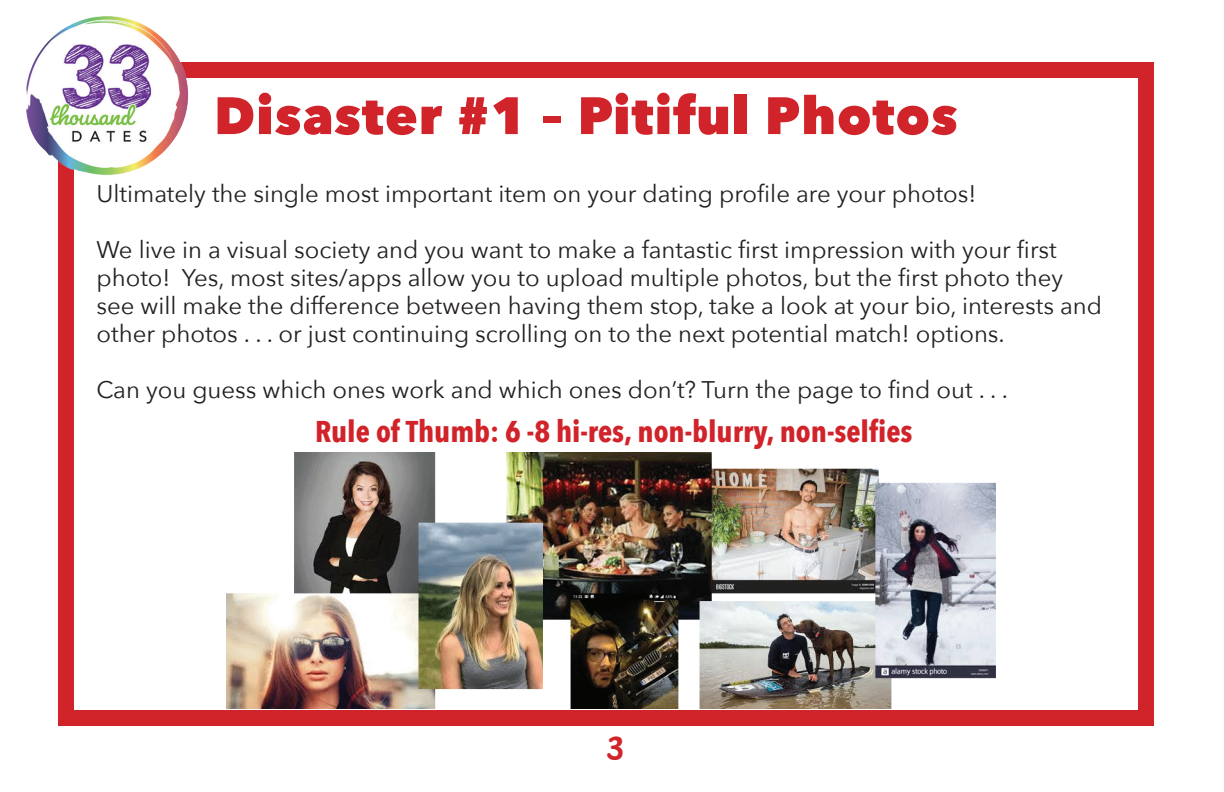
<style>
.page{position:relative;width:1224px;height:792px;background:#fff}
.page>*{position:absolute;margin:0;border:0;box-sizing:border-box;transform-origin:0 0}
.t1{font:800 52px "Avenir Next";letter-spacing:.02em;color:#d1232a}
.t2{font:700 46px "Pacifico";color:#d1232a}
.t3{font:700 30px "Avenir Next Condensed";color:#d1232a}
.t4{font:24px/28px "Avenir Next";color:#231f20}
</style>
<div class="page">
<div style="left:58px;top:62px;width:1096px;height:664px;border:16px solid #d1232a"></div>
<img style="left:26px;top:16px;width:186px;height:178px">
<img style="left:226px;top:452px;width:769px;height:257px">
<h1 class="t1" style="left:214px;top:84px;width:745px">Disaster #1 – Pitiful Photos</h1>
<p class="t4" style="left:96px;top:179px;width:881px">Ultimately the single most important item on your dating profile are your photos!</p>
<p class="t4" style="left:96px;top:235px;width:1007px">We live in a visual society and you want to make a fantastic first impression with your first photo! Yes, most sites/apps allow you to upload multiple photos, but the first photo they see will make the difference between having them stop, take a look at your bio, interests and other photos . . . or just continuing scrolling on to the next potential match! options.</p>
<p class="t4" style="left:96px;top:375px;width:913px">Can you guess which ones work and which ones don’t? Turn the page to find out . . .</p>
<p class="t3" style="left:315px;top:413px;width:599px">Rule of Thumb: 6 -8 hi-res, non-blurry, non-selfies</p>
<h2 class="t2" style="left:604px;top:716px;width:21px">3</h2>
</div>
